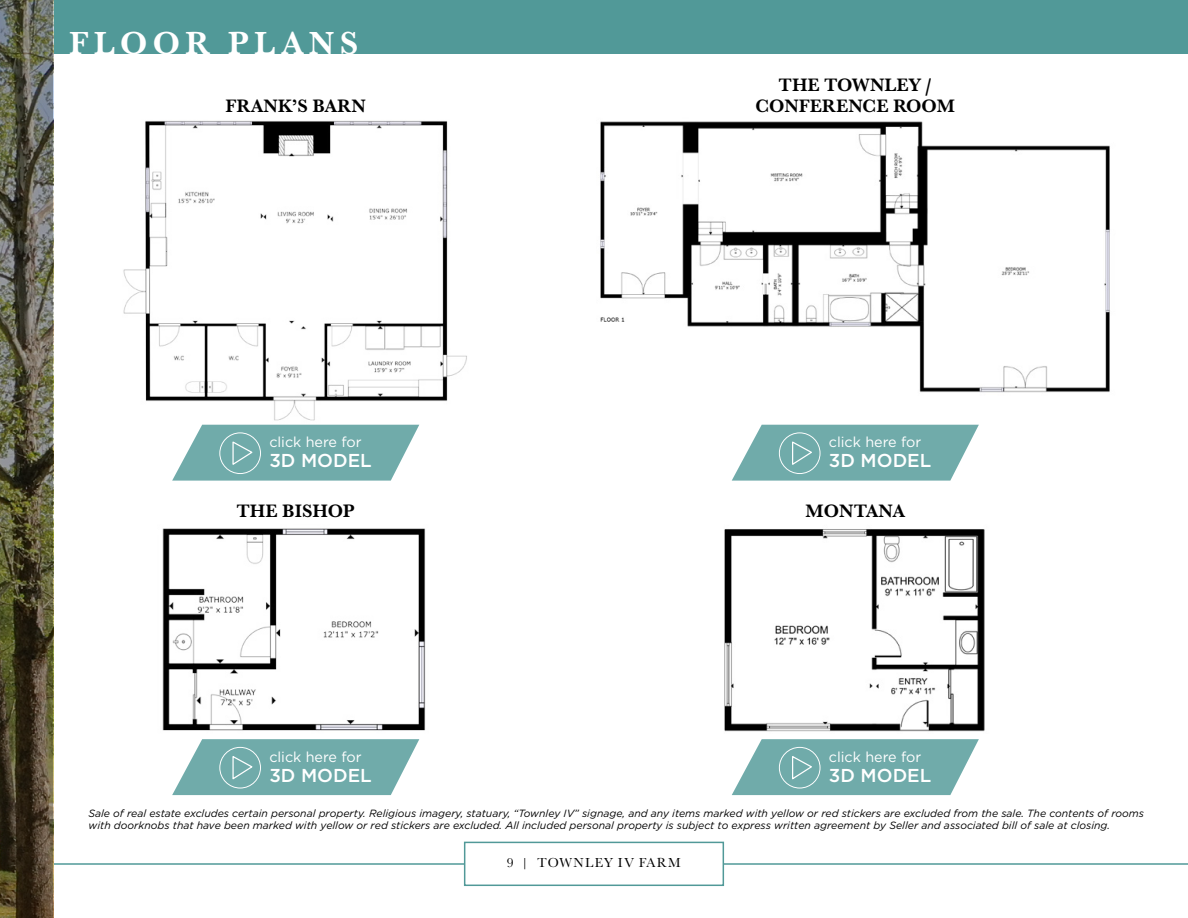
<style>
.page{position:relative;width:1188px;height:918px;background:#fff}
.page>*{position:absolute;margin:0;border:0;box-sizing:border-box;transform-origin:0 0}
.t1{font:700 33px "Baskerville URW";letter-spacing:.16em;color:#fff}
.t2{font:500 18.75px "Gotham";color:#fff}
.t3{font:700 18.6px/21px "Baskerville URW";color:#000;text-align:center}
.t4{font:14.4px "Gotham";color:#fff}
.t5{font:13.5px "Baskerville URW";letter-spacing:.095em;color:#000}
.t6{font:italic 10.5px/12px "Gotham";color:#000}
</style>
<div class="page">
<hr style="left:0;top:863px;width:1188px;height:2px;background:#519998">
<div style="left:464px;top:842px;width:260px;height:44px;background:#fff;border:2px solid #519998"></div>
<img style="left:123px;top:120px;width:344px;height:305px">
<img style="left:600px;top:121px;width:510px;height:272px">
<img style="left:162px;top:528px;width:264px;height:203px">
<div style="left:0;top:0;width:1188px;height:54px;background:#519998"></div>
<img style="left:0;top:0;width:53px;height:918px">
<svg style="left:172px;top:425px;width:247px;height:56px;background:#83b6b5"></svg>
<svg style="left:172px;top:739px;width:248px;height:56px;background:#83b6b5"></svg>
<svg style="left:732px;top:425px;width:247px;height:56px;background:#83b6b5"></svg>
<svg style="left:732px;top:739px;width:247px;height:56px;background:#83b6b5"></svg>
<img style="left:724px;top:529px;width:261px;height:203px">
<h1 class="t1" style="left:69px;top:20px;width:291px">FLOOR PLANS</h1>
<h3 class="t3" style="left:226px;top:94px;width:142px">FRANK’S BARN</h3>
<h3 class="t4" style="left:269px;top:433px;width:94px">click here for</h3>
<h2 class="t2" style="left:269px;top:448px;width:104px">3D MODEL</h2>
<h3 class="t3" style="left:237px;top:500px;width:120px">THE BISHOP</h3>
<h3 class="t4" style="left:269px;top:747px;width:94px">click here for</h3>
<h2 class="t2" style="left:269px;top:763px;width:104px">3D MODEL</h2>
<h3 class="t3" style="left:755px;top:73px;width:201px">THE TOWNLEY /<br>CONFERENCE ROOM</h3>
<h3 class="t4" style="left:829px;top:433px;width:94px">click here for</h3>
<h2 class="t2" style="left:829px;top:448px;width:104px">3D MODEL</h2>
<h3 class="t3" style="left:806px;top:500px;width:101px">MONTANA</h3>
<h3 class="t4" style="left:829px;top:747px;width:94px">click here for</h3>
<h2 class="t2" style="left:829px;top:763px;width:104px">3D MODEL</h2>
<p class="t6" style="left:88px;top:807px;width:1057px">Sale of real estate excludes certain personal property. Religious imagery, statuary, “Townley IV” signage, and any items marked with yellow or red stickers are excluded from the sale. The contents of rooms with doorknobs that have been marked with yellow or red stickers are excluded. All included personal property is subject to express written agreement by Seller and associated bill of sale at closing.</p>
<p class="t5" style="left:507px;top:853px;width:176px">9 | TOWNLEY IV FARM</p>
</div>
